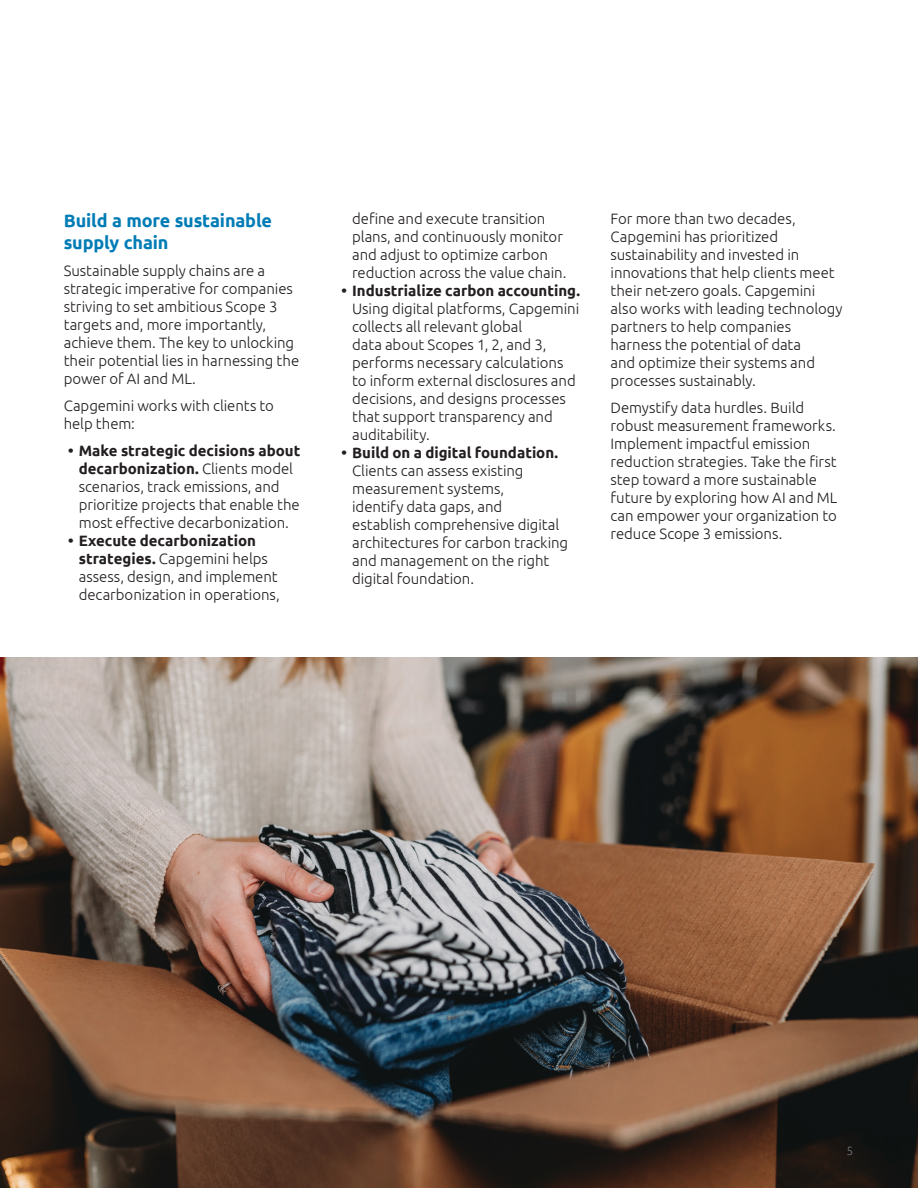
<style>
.page{position:relative;width:918px;height:1188px;background:#fff}
.page>*{position:absolute;margin:0;border:0;box-sizing:border-box;transform-origin:0 0}
.t1{font:700 18px/22.5px "Ubuntu";letter-spacing:-.01em;color:#007cb6}
.t2{font:300 15px/18px "Ubuntu";letter-spacing:-.005em;color:#231f20}
.t3{font:700 15px "Ubuntu";color:#231f20}
.t4{font:300 12px "Ubuntu";color:#76787b}
.s1{font-weight:700}
</style>
<div class="page">
<img style="left:0;top:658px;width:918px;height:530px">
<p class="t1" style="left:64px;top:209px;width:210px">Build a more sustainable supply chain</p>
<p class="t2" style="left:64px;top:261px;width:237px">Sustainable supply chains are a strategic imperative for companies striving to set ambitious Scope 3 targets and, more importantly, achieve them. The key to unlocking their potential lies in harnessing the power of AI and ML.</p>
<p class="t2" style="left:64px;top:396px;width:212px">Capgemini works with clients to help them:</p>
<p class="t2" style="left:79px;top:441px;width:223px;text-indent:-11px"><span class="s1">• Make strategic decisions about decarbonization.</span> Clients model scenarios, track emissions, and prioritize projects that enable the most effective decarbonization.</p>
<p class="t2" style="left:79px;top:531px;width:202px;text-indent:-11px"><span class="s1">• Execute decarbonization strategies.</span> Capgemini helps assess, design, and implement decarbonization in operations,</p>
<p class="t2" style="left:352px;top:210px;width:216px">define and execute transition plans, and continuously monitor and adjust to optimize carbon reduction across the value chain.</p>
<p class="t3" style="left:342px;top:282px;width:240px">• Industrialize carbon accounting.</p>
<p class="t2" style="left:352px;top:300px;width:229px">Using digital platforms, Capgemini collects all relevant global<br>data about Scopes 1, 2, and 3, performs necessary calculations to inform external disclosures and decisions, and designs processes that support transparency and auditability.</p>
<p class="t3" style="left:342px;top:444px;width:218px">• Build on a digital foundation.</p>
<p class="t2" style="left:352px;top:462px;width:218px">Clients can assess existing measurement systems,<br>identify data gaps, and<br>establish comprehensive digital architectures for carbon tracking and management on the right digital foundation.</p>
<p class="t2" style="left:611px;top:210px;width:233px">For more than two decades,<br>Capgemini has prioritized sustainability and invested in innovations that help clients meet their net-zero goals. Capgemini also works with leading technology partners to help companies harness the potential of data<br>and optimize their systems and processes sustainably.</p>
<p class="t2" style="left:611px;top:399px;width:228px">Demystify data hurdles. Build robust measurement frameworks.<br>Implement impactful emission reduction strategies. Take the first step toward a more sustainable future by exploring how AI and ML can empower your organization to reduce Scope 3 emissions.</p>
<p class="t4" style="left:846px;top:1144px;width:8px">5</p>
</div>
